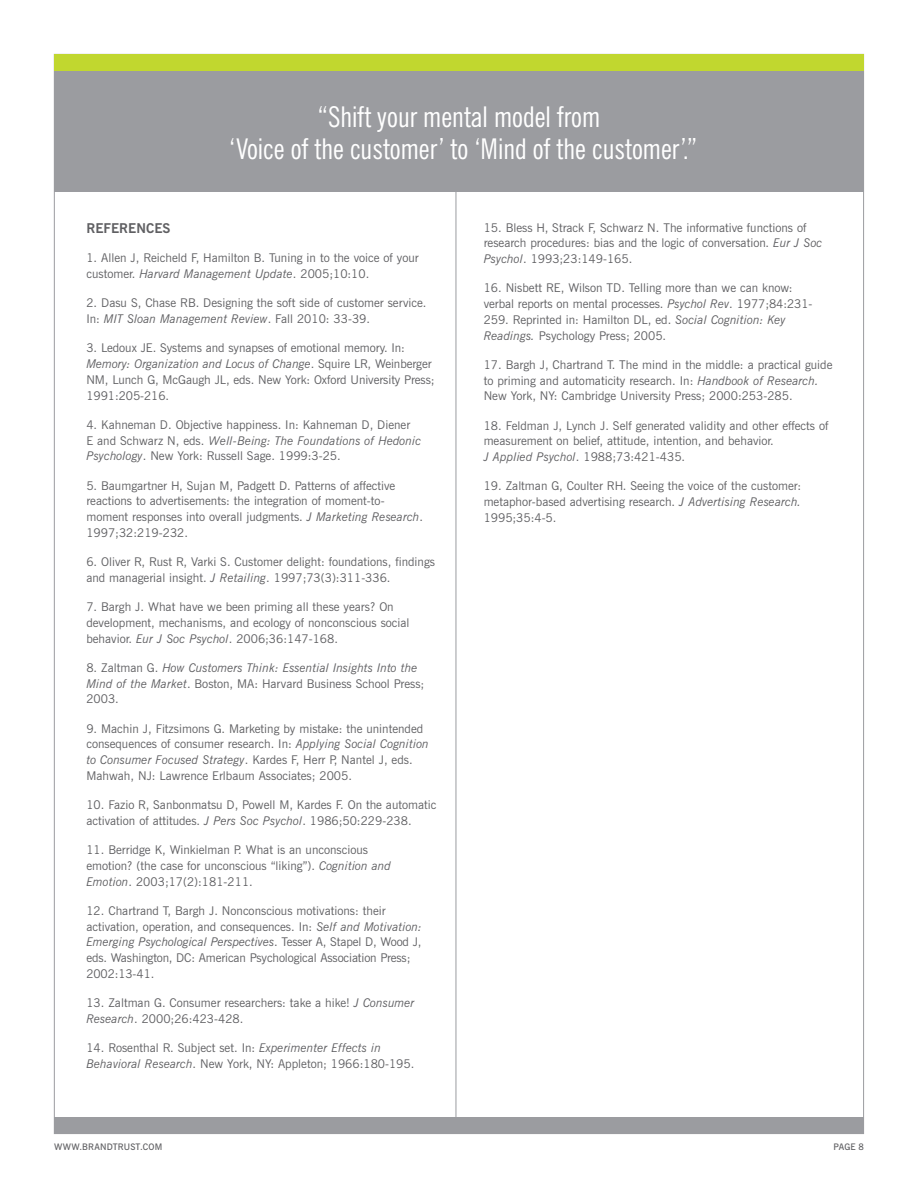
<style>
.page{position:relative;width:918px;height:1188px;background:#fff}
.page>*{position:absolute;margin:0;border:0;box-sizing:border-box;transform-origin:0 0}
.t1{font:condensed 28.5px/31.5px "News Gothic BT";color:#fff;text-align:center}
.t2{font:700 13.5px "News Gothic BT";color:#5f5f62}
.t3{font:12px/15.8px "News Gothic BT";color:#5f5f62}
.t4{font:italic 12px/15.8px "News Gothic BT";color:#5f5f62}
.t5{font:600 9px "News Gothic BT";letter-spacing:.015em;color:#5f5f62}
.s1{font-style:italic}
.s2{font-style:normal}
</style>
<div class="page">
<hr style="left:456px;top:165px;width:1px;height:957px;background:#9b9ca0">
<div style="left:54px;top:1117px;width:810px;height:17px;background:#9b9ca0"></div>
<div style="left:54px;top:71px;width:810px;height:121px;background:#9b9ca0"></div>
<div style="left:54px;top:54px;width:810px;height:17px;background:#c1d72f"></div>
<h1 class="t1" style="left:229px;top:101px;width:470px">“Shift your mental model from<br>‘Voice of the customer’ to ‘Mind of the customer’”.</h1>
<p class="t2" style="left:86px;top:220px;width:86px">REFERENCES</p>
<p class="t3" style="left:86px;top:250px;width:334px">1. Allen J, Reicheld F, Hamilton B. Tuning in to the voice of your customer. <span class="s1">Harvard Management Update</span>. 2005;10:10.</p>
<p class="t3" style="left:86px;top:295px;width:342px">2. Dasu S, Chase RB. Designing the soft side of customer service.<br>In: <span class="s1">MIT Sloan Management Review</span>. Fall 2010: 33-39.</p>
<p class="t3" style="left:86px;top:340px;width:350px">3. Ledoux JE. Systems and synapses of emotional memory. In:<br><span class="s1">Memory: Organization and Locus of Change</span>. Squire LR, Weinberger NM, Lunch G, McGaugh JL, eds. New York: Oxford University Press; 1991:205-216.</p>
<p class="t3" style="left:86px;top:417px;width:336px">4. Kahneman D. Objective happiness. In: Kahneman D, Diener<br>E and Schwarz N, eds. <span class="s1">Well-Being: The Foundations of Hedonic<br>Psychology</span>. New York: Russell Sage. 1999:3-25.</p>
<p class="t3" style="left:86px;top:477px;width:338px">5. Baumgartner H, Sujan M, Padgett D. Patterns of affective reactions to advertisements: the integration of moment-to&shy;moment responses into overall judgments. <span class="s1">J Marketing Research</span>.<br>1997;32:219-232.</p>
<p class="t3" style="left:86px;top:554px;width:350px">6. Oliver R, Rust R, Varki S. Customer delight: foundations, findings and managerial insight. <span class="s1">J Retailing</span>. 1997;73(3):311-336.</p>
<p class="t3" style="left:86px;top:599px;width:325px">7. Bargh J. What have we been priming all these years? On development, mechanisms, and ecology of nonconscious social behavior. <span class="s1">Eur J Soc Psychol</span>. 2006;36:147-168.</p>
<p class="t4" style="left:86px;top:660px;width:339px"><span class="s2">8. Zaltman G.</span> How Customers Think: Essential Insights Into the<br>Mind of the Market<span class="s2">. Boston, MA: Harvard Business School Press;<br>2003.</span></p>
<p class="t3" style="left:86px;top:720px;width:344px">9. Machin J, Fitzsimons G. Marketing by mistake: the unintended consequences of consumer research. In: <span class="s1">Applying Social Cognition to Consumer Focused Strategy</span>. Kardes F, Herr P, Nantel J, eds.<br>Mahwah, NJ: Lawrence Erlbaum Associates; 2005.</p>
<p class="t3" style="left:86px;top:797px;width:352px">10. Fazio R, Sanbonmatsu D, Powell M, Kardes F. On the automatic activation of attitudes. <span class="s1">J Pers Soc Psychol</span>. 1986;50:229-238.</p>
<p class="t3" style="left:86px;top:842px;width:306px">11. Berridge K, Winkielman P. What is an unconscious emotion? (the case for unconscious “liking”). <span class="s1">Cognition and<br>Emotion</span>. 2003;17(2):181-211.</p>
<p class="t3" style="left:86px;top:903px;width:337px">12. Chartrand T, Bargh J. Nonconscious motivations: their activation, operation, and consequences. In: <span class="s1">Self and Motivation:<br>Emerging Psychological Perspectives</span>. Tesser A, Stapel D, Wood J, eds. Washington, DC: American Psychological Association Press; 2002:13-41.</p>
<p class="t3" style="left:86px;top:995px;width:330px">13. Zaltman G. Consumer researchers: take a hike! <span class="s1">J Consumer<br>Research</span>. 2000;26:423-428.</p>
<p class="t3" style="left:86px;top:1040px;width:329px">14. Rosenthal R. Subject set. In: <span class="s1">Experimenter Effects in<br>Behavioral Research</span>. New York, NY: Appleton; 1966:180-195.</p>
<p class="t3" style="left:484px;top:219px;width:340px">15. Bless H, Strack F, Schwarz N. The informative functions of research procedures: bias and the logic of conversation. <span class="s1">Eur J Soc<br>Psychol</span>. 1993;23:149-165.</p>
<p class="t3" style="left:484px;top:280px;width:330px">16. Nisbett RE, Wilson TD. Telling more than we can know: verbal reports on mental processes. <span class="s1">Psychol Rev</span>. 1977;84:231- 259. Reprinted in: Hamilton DL, ed. <span class="s1">Social Cognition: Key Readings.</span> Psychology Press; 2005.</p>
<p class="t3" style="left:484px;top:357px;width:350px">17. Bargh J, Chartrand T. The mind in the middle: a practical guide to priming and automaticity research. In: <span class="s1">Handbook of Research.<br></span>New York, NY: Cambridge University Press; 2000:253-285.</p>
<p class="t3" style="left:484px;top:417px;width:346px">18. Feldman J, Lynch J. Self generated validity and other effects of measurement on belief, attitude, intention, and behavior.<br><span class="s1">J Applied Psychol</span>. 1988;73:421-435.</p>
<p class="t3" style="left:484px;top:478px;width:319px;text-align:justify">19. Zaltman G, Coulter RH. Seeing the voice of the customer: metaphor-based advertising research. <span class="s1">J Advertising Research.<br></span>1995;35:4-5.</p>
<p class="t5" style="left:54px;top:1141px;width:110px">WWW.BRANDTRUST.COM</p>
<p class="t5" style="left:834px;top:1142px;width:32px">PAGE 8</p>
</div>
